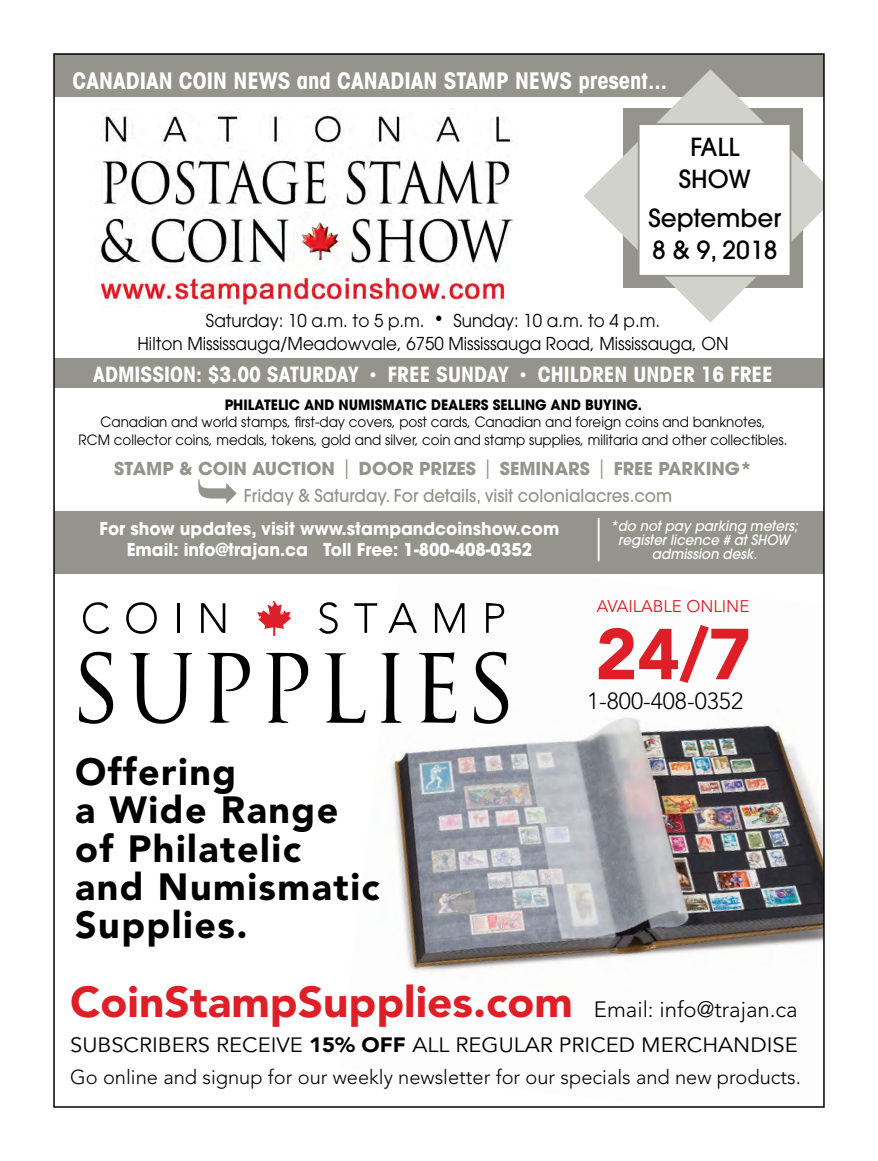
<style>
.page{position:relative;width:878px;height:1161px;background:#fff}
.page>*{position:absolute;margin:0;border:0;box-sizing:border-box;transform-origin:0 0}
.t1{font:900 71.25px "Avenir";color:#de1f28}
.t2{font:900 43.05px "Avenir";color:#de1f28}
.t3{font:900 37.65px/38.2px "Avenir";letter-spacing:.04em;color:#000}
.t4{font:500 24.75px/31.8px "Avant Garde";color:#000;text-align:center}
.t5{font:300 23.25px "Avenir";color:#000}
.t6{font:700 condensed 22.95px "Avant Garde";color:#fff}
.t7{font:700 condensed 21.3px "Avant Garde";color:#fff}
.t8{font:20.55px "Avenir";color:#000;scale:1.07 1}
.t9{font:300 20.1px "Avenir";color:#000}
.t10{font:17.7px/23px "Avant Garde";color:#000;text-align:center;scale:.95 1}
.t11{font:500 17.7px/26.5px "Avant Garde";color:#94948c;scale:.94 1}
.t12{font:700 17.7px/21.3px "Avant Garde";color:#fff;text-align:center;scale:.95 1}
.t13{font:16.8px "Avenir";color:#de1f28}
.t14{font:14.1px/17.7px "Avant Garde";color:#000;text-align:center;scale:.95 1}
.t15{font:italic 500 14.1px/14.1px "Avant Garde";color:#fff;text-align:center;scale:.95 1}
.t16{font:700 14.1px "Avant Garde";color:#000;scale:.95 1}
.s1{font-size:14.1px}
.s2{font-weight:700}
.s3{font-weight:400;font-size:26.55px}
.s4{font-weight:300;font-size:22.05px;color:#000}
.s5{font-weight:900}
</style>
<div class="page">
<div style="left:54px;top:54px;width:770px;height:42px;background:#94948c"></div>
<img style="left:95px;top:108px;width:419px;height:199px">
<div style="left:54px;top:512px;width:770px;height:62px;background:#94948c"></div>
<div style="left:54px;top:359px;width:770px;height:29px;background:#94948c"></div>
<svg style="left:583px;top:69px;width:238px;height:254px"></svg>
<div style="left:637px;top:123px;width:154px;height:154px;background:#fff;border:2px solid #94948c"></div>
<hr style="left:597px;top:518px;width:2px;height:43px;background:#fff">
<img style="left:365px;top:602px;width:456px;height:371px">
<svg style="left:129px;top:653px;width:63px;height:71px"></svg>
<svg style="left:208px;top:653px;width:42px;height:70px"></svg>
<svg style="left:266px;top:653px;width:43px;height:70px"></svg>
<svg style="left:419px;top:652px;width:37px;height:71px"></svg>
<svg style="left:79px;top:651px;width:35px;height:73px"></svg>
<svg style="left:473px;top:651px;width:36px;height:73px"></svg>
<svg style="left:325px;top:653px;width:40px;height:70px"></svg>
<svg style="left:381px;top:652px;width:21px;height:71px"></svg>
<svg style="left:257px;top:600px;width:34px;height:36px"></svg>
<svg style="left:435px;top:603px;width:29px;height:30px"></svg>
<svg style="left:201px;top:603px;width:24px;height:30px"></svg>
<svg style="left:126px;top:602px;width:31px;height:32px"></svg>
<svg style="left:388px;top:603px;width:29px;height:30px"></svg>
<svg style="left:83px;top:602px;width:26px;height:32px"></svg>
<svg style="left:486px;top:603px;width:18px;height:30px"></svg>
<svg style="left:319px;top:602px;width:19px;height:32px"></svg>
<svg style="left:354px;top:603px;width:23px;height:30px"></svg>
<hr style="left:177px;top:603px;width:2px;height:30px;background:#000">
<h3 class="t6" style="left:73px;top:66px;width:596px">CANADIAN COIN NEWS and CANADIAN STAMP NEWS present...</h3>
<h3 class="t4" style="left:679px;top:131px;width:73px">FALL<br>SHOW</h3>
<h3 class="t4" style="left:648px;top:202px;width:134px;text-align:left">September<br>8 &amp; 9, 2018</h3>
<p class="t10" style="left:137px;top:309px;width:623px">Saturday: 10 a.m. to 5 p.m. • Sunday: 10 a.m. to 4 p.m.<br>Hilton Mississauga/Meadowvale, 6750 Mississauga Road, Mississauga, ON</p>
<h3 class="t7" style="left:93px;top:361px;width:681px">ADMISSION: $3.00 SATURDAY <span class="s1">•</span> FREE SUNDAY <span class="s1">•</span> CHILDREN UNDER 16 FREE</h3>
<p class="t16" style="left:225px;top:395px;width:441px">PHILATELIC AND NUMISMATIC DEALERS SELLING AND BUYING.</p>
<p class="t14" style="left:79px;top:413px;width:747px">Canadian and world stamps, first-day covers, post cards, Canadian and foreign coins and banknotes,<br>RCM collector coins, medals, tokens, gold and silver, coin and stamp supplies, militaria and other collectibles.</p>
<p class="t11" style="left:244px;top:456px;width:542px;text-indent:-129px"><span class="s2">STAMP &amp; COIN AUCTION</span> <span class="s3">I</span> <span class="s2">DOOR PRIZES</span> <span class="s3">I</span> <span class="s2">SEMINARS</span> <span class="s3">I</span> <span class="s2">FREE PARKING*<br></span>Friday &amp; Saturday. For details, visit colonialacres.com</p>
<p class="t15" style="left:610px;top:519px;width:199px">*do not pay parking meters; register licence # at SHOW admission desk.</p>
<p class="t12" style="left:99px;top:517px;width:485px">For show updates, visit www.stampandcoinshow.com<br>Email: info@trajan.ca Toll Free: 1-800-408-0352</p>
<p class="t13" style="left:596px;top:596px;width:154px">AVAILABLE ONLINE</p>
<h1 class="t1" style="left:595px;top:593px;width:157px">24/7</h1>
<h3 class="t3" style="left:75px;top:752px;width:306px">Offering<br>a Wide Range of Philatelic<br>and Numismatic<br>Supplies.</h3>
<h3 class="t5" style="left:587px;top:687px;width:157px">1-800-408-0352</h3>
<h2 class="t2" style="left:70px;top:965px;width:729px">CoinStampSupplies.com <span class="s4">Email: info@trajan.ca</span></h2>
<h3 class="t8" style="left:70px;top:1033px;width:681px">SUBSCRIBERS RECEIVE <span class="s5">15% OFF</span> ALL REGULAR PRICED MERCHANDISE</h3>
<h3 class="t9" style="left:70px;top:1065px;width:732px">Go online and signup for our weekly newsletter for our specials and new products.</h3>
</div>
